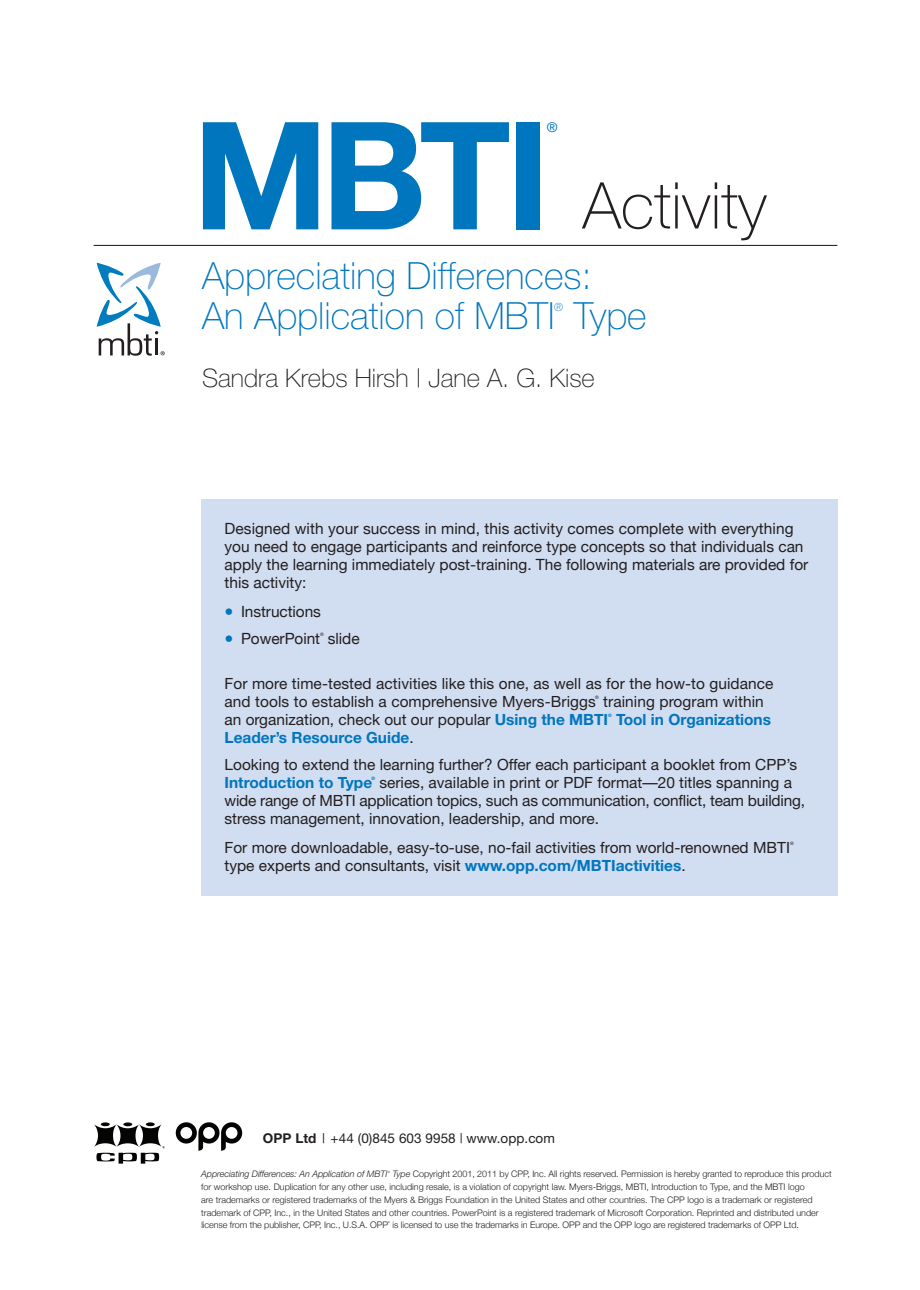
<style>
.page{position:relative;width:920px;height:1290px;background:#fff}
.page>*{position:absolute;margin:0;border:0;box-sizing:border-box;transform-origin:0 0}
.t1{font:700 150px "Helvetica Neue";color:#0076be}
.t2{font:100 64.5px "Helvetica Neue";color:#231f20}
.t3{font:100 37.5px/40.5px "Helvetica Neue";color:#0076be}
.t4{font:100 25.5px "Helvetica Neue";color:#231f20}
.t5{font:15.45px/18px "Helvetica Neue";color:#231f20}
.t6{font:15.45px/18px "Helvetica Neue";color:#231f20}
.t7{font:700 15.45px "Helvetica Neue";color:#0076be}
.t8{font:13.5px "Helvetica Neue";letter-spacing:.005em;color:#231f20}
.t9{font:13.5px "Helvetica Neue";color:#0076be}
.t10{font:100 11.25px "Helvetica Neue";color:#0076be}
.t11{font:300 9px/12.8px "Helvetica Neue";color:#231f20}
.t12{font:italic 300 9px "Helvetica Neue";letter-spacing:-.005em;color:#231f20}
.t13{font:4.65px "Helvetica Neue";color:#231f20}
.t14{font:700 4.65px "Helvetica Neue";color:#0076be}
.t15{font:4.65px "Helvetica Neue";color:#231f20}
.t16{font:300 2.7px "Helvetica Neue";color:#231f20}
.s1{font-size:18px;color:#0076be}
.s2{font-weight:700;color:#0076be}
.s3{font-weight:700}
.s4{font-style:italic}
</style>
<div class="page">
<svg style="left:97px;top:263px;width:68px;height:93px"></svg>
<hr style="left:94px;top:245px;width:743px;height:1px;background:#231f20">
<div style="left:201px;top:499px;width:636px;height:396px;background:#d1ddf0"></div>
<svg style="left:94px;top:1122px;width:71px;height:41px"></svg>
<svg style="left:176px;top:1122px;width:66px;height:29px"></svg>
<h1 class="t1" style="left:193px;top:122px;width:359px">MBTI</h1>
<h3 class="t9" style="left:547px;top:122px;width:12px">®</h3>
<h2 class="t2" style="left:583px;top:182px;width:186px">Activity</h2>
<h3 class="t3" style="left:202px;top:258px;width:391px">Appreciating Differences:<br>An Application of MBTI</h3>
<p class="t10" style="left:554px;top:303px;width:10px">®</p>
<h3 class="t3" style="left:574px;top:299px;width:74px">Type</h3>
<h3 class="t4" style="left:202px;top:369px;width:394px">Sandra Krebs Hirsh | Jane A. G. Kise</h3>
<p class="t6" style="left:225px;top:519px;width:585px">Designed with your success in mind, this activity comes complete with everything you need to engage participants and reinforce type concepts so that individuals can apply the learning immediately post-training. The following materials are provided for this activity:</p>
<h3 class="t6" style="left:225px;top:602px;width:98px"><span class="s1">•</span> Instructions</h3>
<h3 class="t6" style="left:225px;top:629px;width:97px"><span class="s1">•</span> PowerPoint</h3>
<p class="t13" style="left:320px;top:632px;width:5px">®</p>
<h3 class="t6" style="left:328px;top:629px;width:33px">slide</h3>
<h3 class="t5" style="left:225px;top:676px;width:550px">For more time-tested activities like this one, as well as for the how-to guidance and tools to establish a comprehensive Myers-Briggs</h3>
<h3 class="t5" style="left:225px;top:694px;width:541px;text-indent:379px">training program within an organization, check out our popular <span class="s2">Using the MBTI</span></h3>
<p class="t13" style="left:595px;top:695px;width:5px">®</p>
<p class="t14" style="left:608px;top:713px;width:5px">®</p>
<h3 class="t7" style="left:616px;top:714px;width:157px">Tool in Organizations</h3>
<h3 class="t5" style="left:225px;top:725px;width:574px;line-height:27px"><span class="s2">Leader’s Resource Guide</span>.<br>Looking to extend the learning further? Offer each participant a booklet from CPP’s</h3>
<h3 class="t7" style="left:225px;top:777px;width:149px">Introduction to Type</h3>
<p class="t14" style="left:371px;top:777px;width:5px">®</p>
<h3 class="t5" style="left:225px;top:775px;width:582px;text-indent:155px">series, available in print or PDF format—20 titles spanning a wide range of MBTI application topics, such as communication, conflict, team building, stress management, innovation, leadership, and more.</h3>
<h3 class="t5" style="left:225px;top:840px;width:567px">For more downloadable, easy-to-use, no-fail activities from world-renowned MBTI</h3>
<p class="t15" style="left:790px;top:842px;width:5px">®</p>
<h3 class="t5" style="left:225px;top:858px;width:463px">type experts and consultants, visit <span class="s2">www.opp.com/MBTIactivities</span>.</h3>
<h3 class="t8" style="left:263px;top:1133px;width:294px"><span class="s3">OPP Ltd</span> | +44 (0)845 603 9958 | www.opp.com</h3>
<p class="t11" style="left:201px;top:1167px;width:632px;text-indent:191px"><span class="s4">Type</span> Copyright 2001, 2011 by CPP, Inc. All rights reserved. Permission is hereby granted to reproduce this product for workshop use. Duplication for any other use, including resale, is a violation of copyright law. Myers-Briggs, MBTI, Introduction to Type, and the MBTI logo<br>are trademarks or registered trademarks of the Myers &amp; Briggs Foundation in the United States and other countries. The CPP logo is a trademark or registered trademark of CPP, Inc., in the United States and other countries. PowerPoint is a registered trademark of Microsoft Corporation. Reprinted and distributed under license from the publisher, CPP, Inc., U.S.A. OPP</p>
<p class="t12" style="left:201px;top:1171px;width:188px">Appreciating Differences: An Application of MBTI</p>
<p class="t16" style="left:388px;top:1170px;width:4px">®</p>
<p class="t16" style="left:388px;top:1220px;width:4px">®</p>
<p class="t11" style="left:393px;top:1218px;width:408px">is licensed to use the trademarks in Europe. OPP and the OPP logo are registered trademarks of OPP Ltd.</p>
</div>
